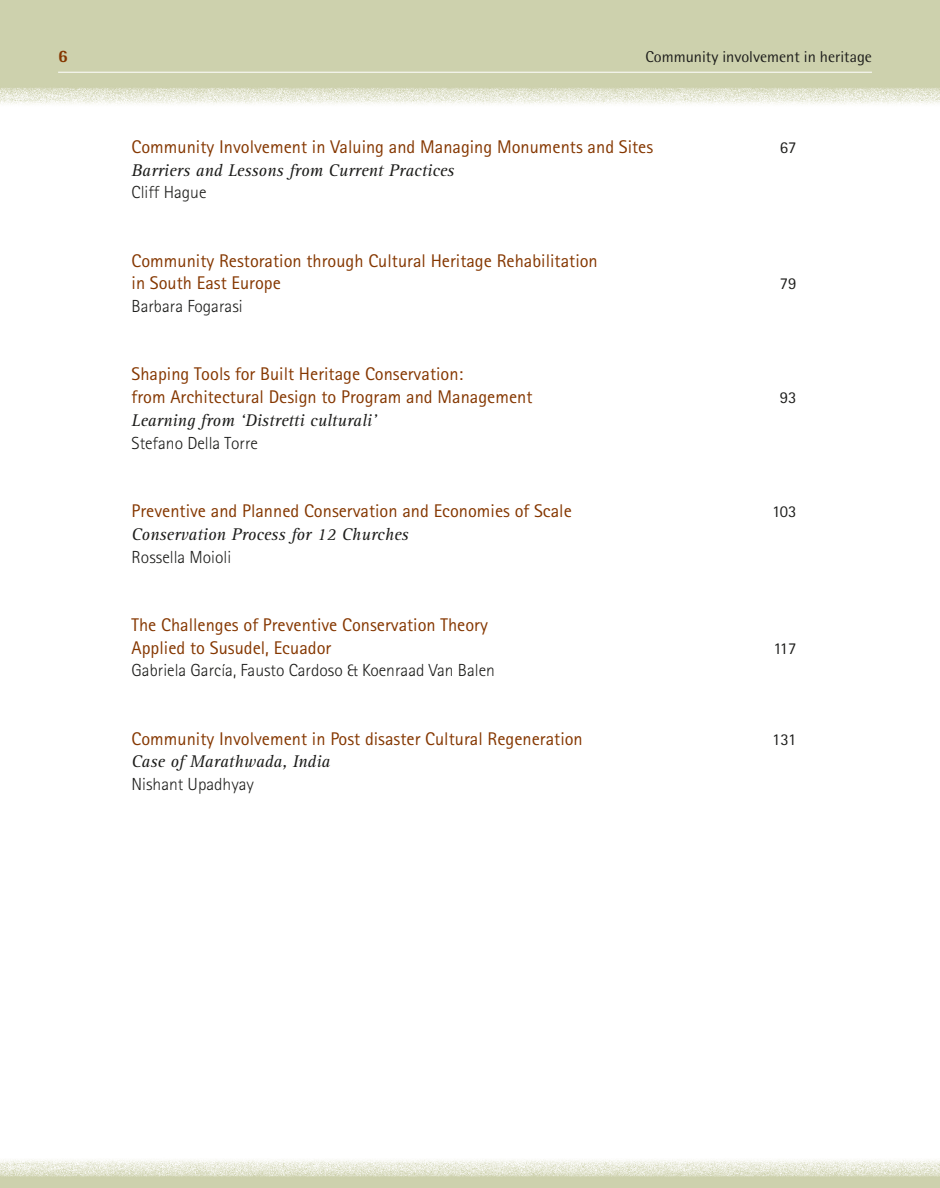
<style>
.page{position:relative;width:940px;height:1188px;background:#fff}
.page>*{position:absolute;margin:0;border:0;box-sizing:border-box;transform-origin:0 0}
.t1{font:18.38px/22.8px "Agfa Rotis Sans Serif";color:#853700}
.t2{font:italic 17.5px "Agfa Rotis Serif";color:#1d1d1b}
.t3{font:300 17.5px "Agfa Rotis Sans Serif";color:#1d1d1b}
.t4{font:800 17.5px "Agfa Rotis Semisans";color:#853700}
.t5{font:16.62px "Agfa Rotis Sans Serif";color:#1d1d1b}
.t6{font:15.75px "Agfa Rotis Semisans";color:#1d1d1b}
</style>
<div class="page">
<img style="left:0;top:0;width:940px;height:105px">
<img style="left:0;top:1159px;width:940px;height:29px">
<hr style="left:58px;top:72px;width:814px;height:1px;background:#fff">
<p class="t4" style="left:58px;top:45px;width:11px">6</p>
<p class="t6" style="left:645px;top:47px;width:228px">Community involvement in heritage</p>
<p class="t1" style="left:132px;top:135px;width:523px">Community Involvement in Valuing and Managing Monuments and Sites</p>
<p class="t5" style="left:780px;top:137px;width:18px">67</p>
<p class="t2" style="left:132px;top:160px;width:324px">Barriers and Lessons from Current Practices</p>
<p class="t3" style="left:132px;top:182px;width:76px">Cliff Hague</p>
<p class="t1" style="left:132px;top:249px;width:468px">Community Restoration through Cultural Heritage Rehabilitation in South East Europe</p>
<p class="t3" style="left:132px;top:296px;width:113px">Barbara Fogarasi</p>
<p class="t1" style="left:132px;top:363px;width:402px">Shaping Tools for Built Heritage Conservation:<br>from Architectural Design to Program and Management</p>
<p class="t2" style="left:132px;top:410px;width:247px">Learning from ‘Distretti culturali’</p>
<p class="t3" style="left:132px;top:433px;width:128px">Stefano Della Torre</p>
<p class="t5" style="left:780px;top:274px;width:18px">79</p>
<p class="t5" style="left:780px;top:388px;width:18px">93</p>
<p class="t1" style="left:132px;top:499px;width:442px">Preventive and Planned Conservation and Economies of Scale</p>
<p class="t5" style="left:772px;top:501px;width:26px">103</p>
<p class="t2" style="left:132px;top:524px;width:279px">Conservation Process for 12 Churches</p>
<p class="t3" style="left:132px;top:546px;width:101px">Rossella Moioli</p>
<p class="t1" style="left:132px;top:613px;width:358px">The Challenges of Preventive Conservation Theory<br>Applied to Susudel, Ecuador</p>
<p class="t3" style="left:132px;top:660px;width:365px">Gabriela García, Fausto Cardoso &amp; Koenraad Van Balen</p>
<p class="t5" style="left:773px;top:638px;width:25px">117</p>
<p class="t1" style="left:132px;top:727px;width:453px">Community Involvement in Post disaster Cultural Regeneration</p>
<p class="t5" style="left:772px;top:729px;width:26px">131</p>
<p class="t2" style="left:132px;top:751px;width:200px">Case of Marathwada, India</p>
<p class="t3" style="left:132px;top:774px;width:124px">Nishant Upadhyay</p>
</div>
